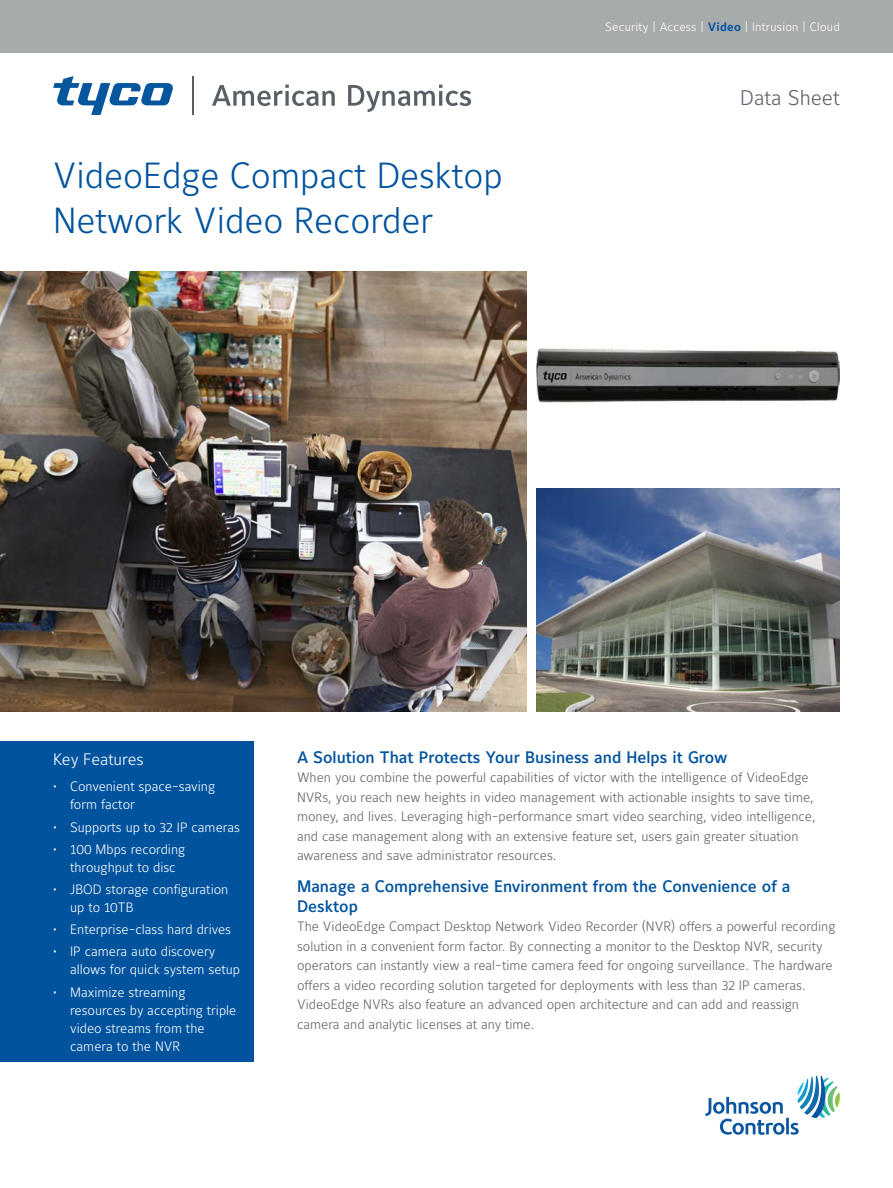
<style>
.page{position:relative;width:893px;height:1188px;background:#fff}
.page>*{position:absolute;margin:0;border:0;box-sizing:border-box;transform-origin:0 0}
.t1{font:300 36px/45px "Maurea Jci Lf ML";color:#01539e}
.t2{font:300 21px "Maurea Jci Lf ML";color:#5f6369}
.t3{font:500 16.5px/19.5px "Maurea Jci Lf ML";color:#01539e}
.t4{font:300 16.5px "Maurea Jci Lf ML";color:#fff}
.t5{font:300 13.5px/19.5px "Maurea Jci Lf ML";color:#5f6369}
.t6{font:300 13.5px/18px "Maurea Jci Lf ML";color:#fff}
.t7{font:300 12px "Maurea Jci Lf ML";letter-spacing:.02em;color:#fff}
.s1{font-weight:700;color:#01539e}
</style>
<div class="page">
<div style="left:0;top:0;width:893px;height:53px;background:#a8abac"></div>
<svg style="left:212px;top:85px;width:123px;height:21px"></svg>
<svg style="left:348px;top:85px;width:123px;height:27px"></svg>
<hr style="left:192px;top:76px;width:1px;height:39px;background:#585f65">
<svg style="left:53px;top:76px;width:120px;height:39px"></svg>
<svg style="left:705px;top:1076px;width:135px;height:59px"></svg>
<img style="left:536px;top:488px;width:304px;height:224px">
<img style="left:0;top:272px;width:526px;height:440px">
<div style="left:0;top:742px;width:254px;height:320px;background:#01539e"></div>
<img style="left:536px;top:349px;width:304px;height:53px">
<p class="t7" style="left:605px;top:19px;width:236px">Security | Access | <span class="s1">Video</span> | Intrusion | Cloud</p>
<h1 class="t1" style="left:53px;top:152px;width:451px">VideoEdge Compact Desktop<br>Network Video Recorder</h1>
<h2 class="t2" style="left:740px;top:85px;width:101px">Data Sheet</h2>
<p class="t4" style="left:53px;top:749px;width:92px">Key Features</p>
<p class="t6" style="left:70px;top:777px;width:147px;text-indent:-17px">• Convenient space-saving form factor</p>
<p class="t6" style="left:53px;top:818px;width:188px">• Supports up to 32 IP cameras</p>
<p class="t6" style="left:53px;top:840px;width:134px;text-align:center">• 100 Mbps recording throughput to disc</p>
<p class="t6" style="left:70px;top:880px;width:160px;text-indent:-17px">• JBOD storage configuration up to 10TB</p>
<p class="t6" style="left:53px;top:920px;width:179px">• Enterprise-class hard drives</p>
<p class="t6" style="left:70px;top:943px;width:172px;text-indent:-17px">• IP camera auto discovery allows for quick system setup</p>
<p class="t6" style="left:70px;top:983px;width:168px;text-indent:-17px">• Maximize streaming resources by accepting triple video streams from the camera to the NVR</p>
<p class="t3" style="left:297px;top:747px;width:432px">A Solution That Protects Your Business and Helps it Grow</p>
<p class="t5" style="left:297px;top:767px;width:520px">When you combine the powerful capabilities of victor with the intelligence of VideoEdge NVRs, you reach new heights in video management with actionable insights to save time, money, and lives. Leveraging high-performance smart video searching, video intelligence, and case management along with an extensive feature set, users gain greater situation awareness and save administrator resources.</p>
<p class="t3" style="left:297px;top:877px;width:495px">Manage a Comprehensive Environment from the Convenience of a<br>Desktop</p>
<p class="t5" style="left:297px;top:917px;width:540px">The VideoEdge Compact Desktop Network Video Recorder (NVR) offers a powerful recording solution in a convenient form factor. By connecting a monitor to the Desktop NVR, security operators can instantly view a real-time camera feed for ongoing surveillance. The hardware offers a video recording solution targeted for deployments with less than 32 IP cameras.<br>VideoEdge NVRs also feature an advanced open architecture and can add and reassign camera and analytic licenses at any time.</p>
</div>
